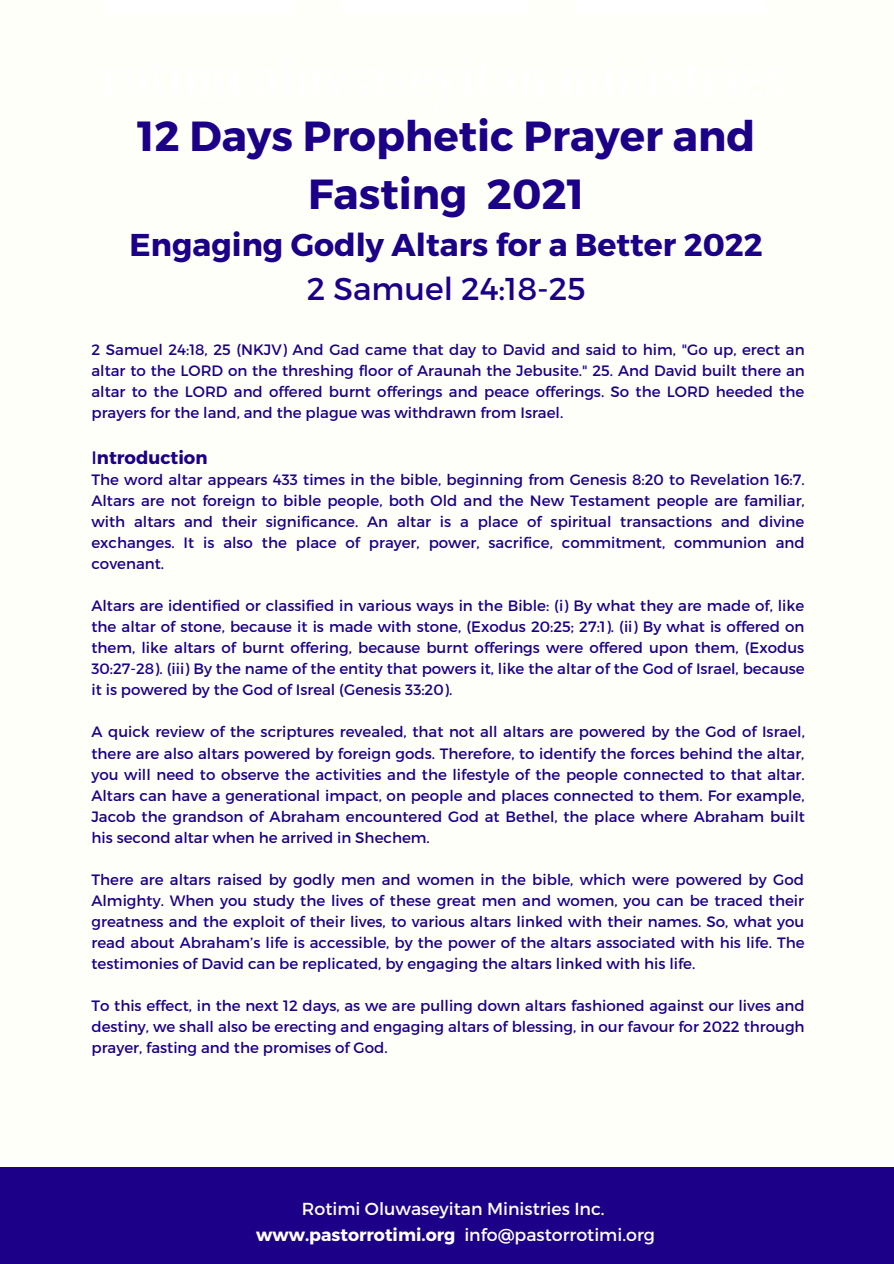
<style>
.page{position:relative;width:894px;height:1264px;background:#fff}
.page>*{position:absolute;margin:0;border:0;box-sizing:border-box;transform-origin:0 0}
.t1{font:700 42px "Montserrat";color:#1c0188}
.t2{font:700 31.5px "Montserrat";color:#1c0188}
.t3{font:31.5px "Montserrat";color:#1c0188}
.t4{font:700 18px "Montserrat";color:#1c0188}
.t5{font:17.4px "Montserrat";color:#fff}
.t6{font:15px/21px "Montserrat";color:#1c0188;text-align:justify}
.s1{font-weight:400}
.s2{font-weight:700}
</style>
<div class="page">
<div style="left:0;top:0;width:893px;height:1263px;background:#fffff9"></div>
<div style="left:0;top:1166px;width:893px;height:97px;background:#1c0188"></div>
<p class="t1" style="left:137px;top:108px;width:619px">12 Days Prophetic Prayer and</p>
<p class="t1" style="left:308px;top:167px;width:277px">Fasting 2021</p>
<p class="t2" style="left:130px;top:225px;width:634px">Engaging Godly Altars for a Better 2022</p>
<p class="t3" style="left:307px;top:269px;width:280px">2 Samuel 24:18-25</p>
<p class="t6" style="left:91px;top:338px;width:714px">2 Samuel 24:18, 25 (NKJV) And Gad came that day to David and said to him, "Go up, erect an altar to the LORD on the threshing floor of Araunah the Jebusite." 25. And David built there an altar to the LORD and offered burnt offerings and peace offerings. So the LORD heeded the prayers for the land, and the plague was withdrawn from Israel.</p>
<p class="t4" style="left:91px;top:446px;width:118px"><span class="s1">I</span>ntroduction</p>
<p class="t6" style="left:91px;top:468px;width:714px">The word altar appears 433 times in the bible, beginning from Genesis 8:20 to Revelation 16:7.<br>Altars are not foreign to bible people, both Old and the New Testament people are familiar, with altars and their significance. An altar is a place of spiritual transactions and divine exchanges. It is also the place of prayer, power, sacrifice, commitment, communion and covenant.</p>
<p class="t6" style="left:91px;top:594px;width:714px">Altars are identified or classified in various ways in the Bible: (i) By what they are made of, like the altar of stone, because it is made with stone, (Exodus 20:25; 27:1). (ii) By what is offered on them, like altars of burnt offering, because burnt offerings were offered upon them, (Exodus 30:27-28). (iii) By the name of the entity that powers it, like the altar of the God of Israel, because it is powered by the God of Isreal (Genesis 33:20).</p>
<p class="t6" style="left:91px;top:721px;width:714px">A quick review of the scriptures revealed, that not all altars are powered by the God of Israel, there are also altars powered by foreign gods. Therefore, to identify the forces behind the altar, you will need to observe the activities and the lifestyle of the people connected to that altar.<br>Altars can have a generational impact, on people and places connected to them. For example, Jacob the grandson of Abraham encountered God at Bethel, the place where Abraham built his second altar when he arrived in Shechem.</p>
<p class="t6" style="left:91px;top:868px;width:714px">There are altars raised by godly men and women in the bible, which were powered by God Almighty. When you study the lives of these great men and women, you can be traced their greatness and the exploit of their lives, to various altars linked with their names. So, what you read about Abraham’s life is accessible, by the power of the altars associated with his life. The testimonies of David can be replicated, by engaging the altars linked with his life.</p>
<p class="t6" style="left:91px;top:994px;width:714px">To this effect, in the next 12 days, as we are pulling down altars fashioned against our lives and destiny, we shall also be erecting and engaging altars of blessing, in our favour for 2022 through prayer, fasting and the promises of God.</p>
<p class="t5" style="left:302px;top:1197px;width:304px">Rotimi Oluwaseyitan Ministries Inc.</p>
<p class="t5" style="left:256px;top:1223px;width:400px"><span class="s2">www.pastorrotimi.org</span> info@pastorrotimi.org</p>
</div>
